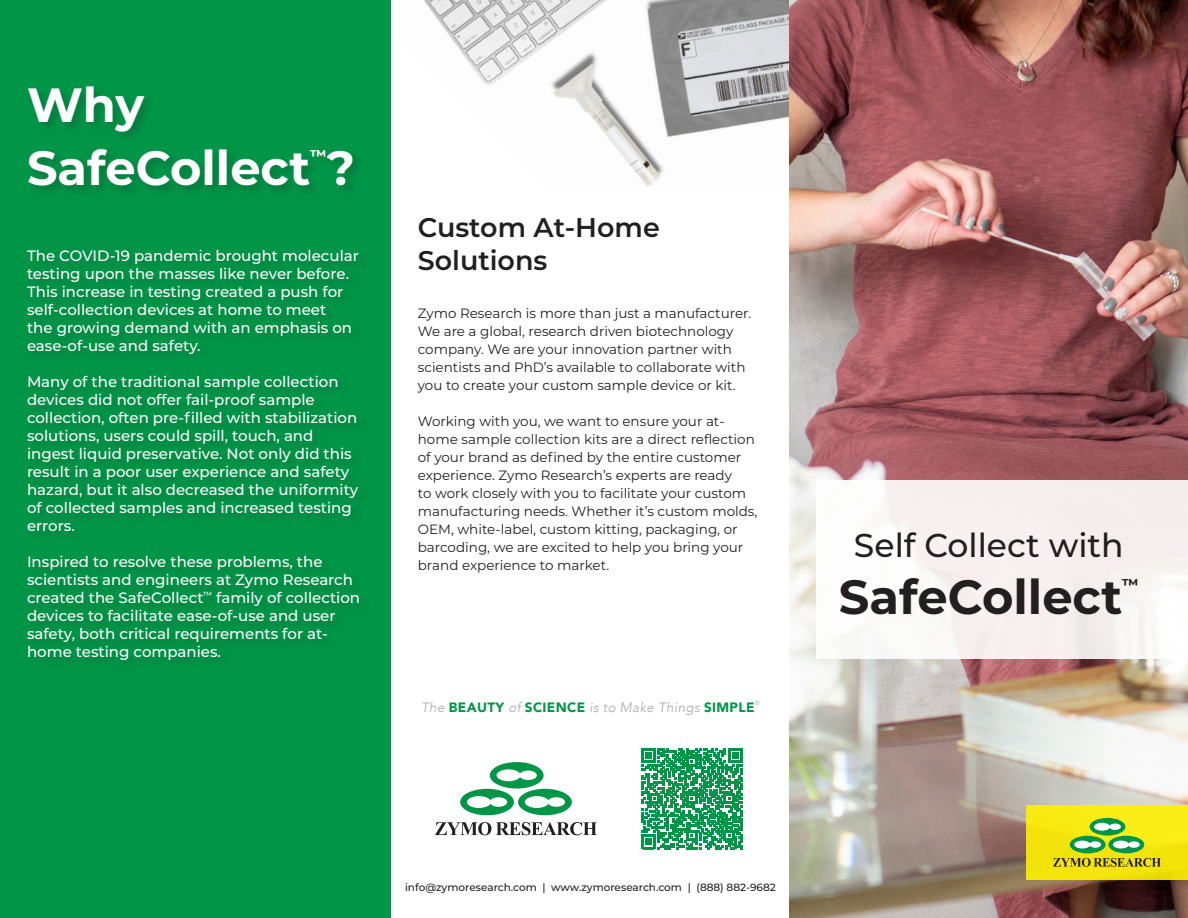
<style>
.page{position:relative;width:1188px;height:918px;background:#fff}
.page>*{position:absolute;margin:0;border:0;box-sizing:border-box;transform-origin:0 0}
.t1{font:700 48px/63px "Montserrat";color:#fff}
.t2{font:700 48px "Montserrat";color:#231f20}
.t3{font:500 33px "Montserrat";color:#231f20}
.t4{font:600 27px/32.4px "Montserrat";color:#231f20}
.t5{font:700 15.75px "Montserrat";color:#fff}
.t6{font:700 15.75px "Montserrat";color:#231f20}
.t7{font:500 15px/18px "Montserrat";color:#fff}
.t8{font:13.5px/18px "Montserrat";color:#231f20}
.t9{font:italic 300 13.5px "Avenir";letter-spacing:.025em;color:#a8a9ad}
.t10{font:500 10.5px "Montserrat";color:#231f20}
.t11{font:300 6.15px "Avenir";color:#a8a9ad}
.s1{font-weight:900;font-style:normal;color:#009547}
</style>
<div class="page">
<img style="left:424px;top:0;width:365px;height:186px">
<div style="left:0;top:0;width:391px;height:918px;background:#009547"></div>
<img style="left:789px;top:0;width:399px;height:918px">
<div style="left:26px;top:83px;width:338px;height:115px;background:#231f20;opacity:.25"></div>
<div style="left:25px;top:247px;width:347px;height:425px;background:#009145"></div>
<svg style="left:435px;top:822px;width:162px;height:13px"></svg>
<div style="left:490px;top:762px;width:54px;height:27px;background:#009547;border-radius:50%"></div>
<div style="left:497px;top:769px;width:24px;height:12px;background:#fff;border-radius:50%"></div>
<div style="left:519px;top:771px;width:18px;height:9px;background:#fff;border-radius:50%"></div>
<div style="left:460px;top:789px;width:54px;height:26px;background:#009547;border-radius:50%"></div>
<div style="left:467px;top:796px;width:24px;height:12px;background:#fff;border-radius:50%"></div>
<div style="left:490px;top:797px;width:17px;height:10px;background:#fff;border-radius:50%"></div>
<div style="left:518px;top:789px;width:54px;height:26px;background:#009547;border-radius:50%"></div>
<div style="left:525px;top:796px;width:24px;height:12px;background:#fff;border-radius:50%"></div>
<div style="left:548px;top:797px;width:17px;height:10px;background:#fff;border-radius:50%"></div>
<div style="left:817px;top:480px;width:371px;height:179px;background:linear-gradient(to bottom,#f7f1f1,#f9f6f6)"></div>
<div style="left:1026px;top:805px;width:162px;height:75px;background:#f4e60d"></div>
<svg style="left:1053px;top:858px;width:108px;height:9px"></svg>
<svg style="left:1090px;top:818px;width:35px;height:18px"></svg>
<div style="left:1094px;top:823px;width:16px;height:8px;background:#fff;border-radius:50%"></div>
<div style="left:1109px;top:824px;width:12px;height:6px;background:#fff;border-radius:50%"></div>
<div style="left:1070px;top:836px;width:36px;height:17px;background:#009547;border-radius:50%"></div>
<div style="left:1074px;top:841px;width:16px;height:8px;background:#fff;border-radius:50%"></div>
<div style="left:1089px;top:841px;width:12px;height:7px;background:#fff;border-radius:50%"></div>
<div style="left:1108px;top:836px;width:36px;height:17px;background:#009547;border-radius:50%"></div>
<div style="left:1113px;top:841px;width:16px;height:8px;background:#fff;border-radius:50%"></div>
<div style="left:1128px;top:841px;width:12px;height:7px;background:#fff;border-radius:50%"></div>
<svg style="left:641px;top:748px;width:101px;height:101px"></svg>
<p class="t1" style="left:27px;top:71px;width:330px">Why<br>SafeCollect ?</p>
<p class="t5" style="left:310px;top:144px;width:18px">™</p>
<p class="t7" style="left:27px;top:246px;width:334px">The COVID-19 pandemic brought molecular testing upon the masses like never before.<br>This increase in testing created a push for self-collection devices at home to meet<br>the growing demand with an emphasis on ease-of-use and safety.</p>
<p class="t7" style="left:27px;top:372px;width:333px">Many of the traditional sample collection devices did not offer fail-proof sample collection, often pre-filled with stabilization solutions, users could spill, touch, and ingest liquid preservative. Not only did this result in a poor user experience and safety hazard, but it also decreased the uniformity of collected samples and increased testing errors.</p>
<p class="t7" style="left:27px;top:552px;width:335px">Inspired to resolve these problems, the scientists and engineers at Zymo Research created the SafeCollect<sup>™</sup> family of collection devices to facilitate ease-of-use and user safety, both critical requirements for at&shy;home testing companies.</p>
<p class="t4" style="left:418px;top:210px;width:244px">Custom At-Home<br>Solutions</p>
<p class="t8" style="left:418px;top:304px;width:335px">Zymo Research is more than just a manufacturer.<br>We are a global, research driven biotechnology company. We are your innovation partner with scientists and PhD’s available to collaborate with you to create your custom sample device or kit.</p>
<p class="t8" style="left:418px;top:412px;width:341px">Working with you, we want to ensure your at&shy;home sample collection kits are a direct reflection of your brand as defined by the entire customer experience. Zymo Research’s experts are ready<br>to work closely with you to facilitate your custom manufacturing needs. Whether it’s custom molds, OEM, white-label, custom kitting, packaging, or barcoding, we are excited to help you bring your brand experience to market.</p>
<p class="t9" style="left:421px;top:700px;width:335px">The <span class="s1">BEAUTY</span> of <span class="s1">SCIENCE</span> is to Make Things <span class="s1">SIMPLE</span></p>
<p class="t11" style="left:755px;top:699px;width:6px">®</p>
<p class="t3" style="left:854px;top:522px;width:271px">Self Collect with</p>
<p class="t2" style="left:839px;top:562px;width:285px">SafeCollect</p>
<p class="t6" style="left:1122px;top:573px;width:18px">™</p>
<p class="t10" style="left:405px;top:880px;width:372px">info@zymoresearch.com | www.zymoresearch.com | (888) 882-9682</p>
</div>
